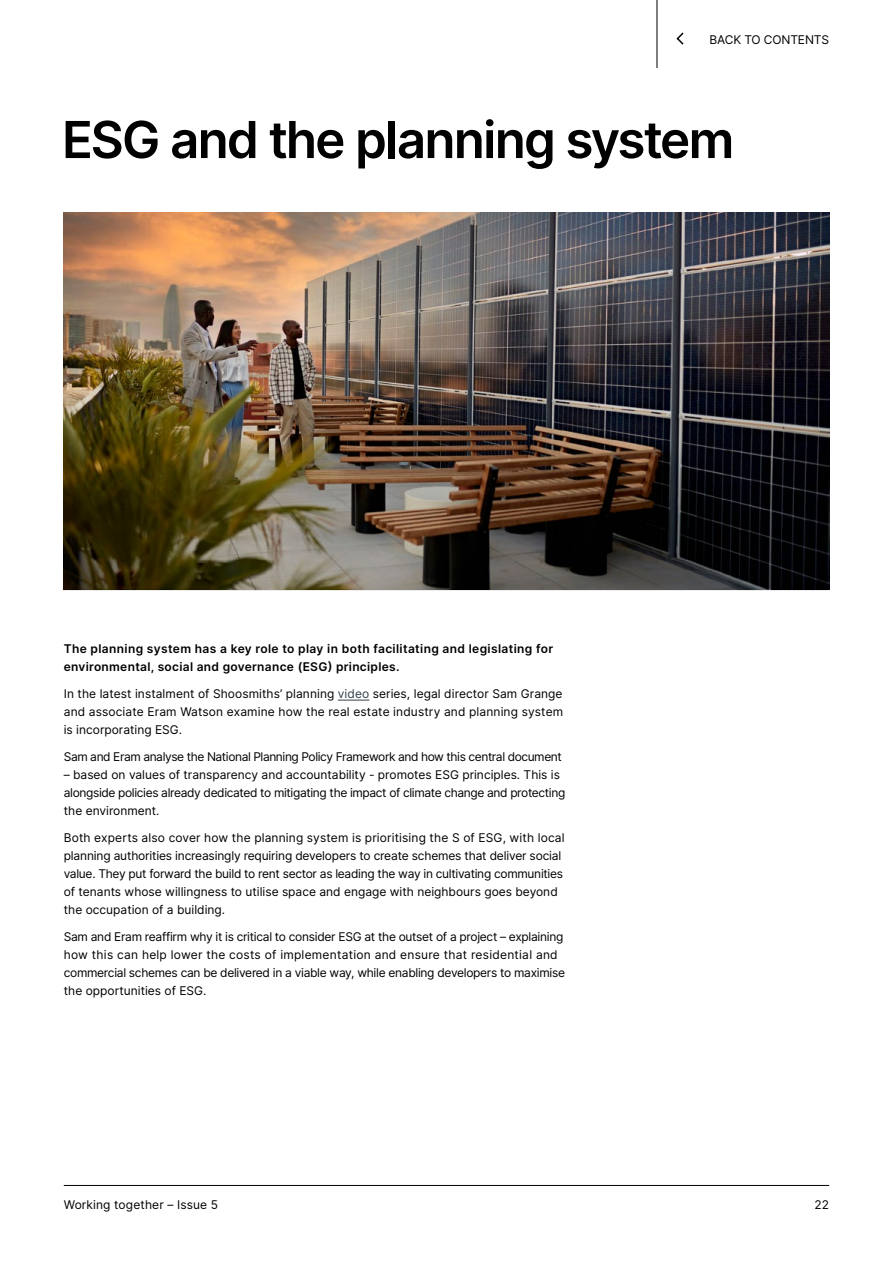
<style>
.page{position:relative;width:893px;height:1263px;background:#fff}
.page>*{position:absolute;margin:0;border:0;box-sizing:border-box;transform-origin:0 0}
.t1{font:600 51px "Inter";letter-spacing:-.035em;color:#000}
.t2{font:12px/18px "Inter";letter-spacing:-.015em;color:#000}
.t3{font:600 12px/18px "Inter";letter-spacing:.025em;color:#000}
.t4{font:12px "Inter";letter-spacing:-.035em;color:#000}
.t5{font:12px "Inter";letter-spacing:.01em;color:#000}
.s1{color:#323f49}
</style>
<div class="page">
<hr style="left:64px;top:1185px;width:765px;height:1px;background:#000">
<svg style="left:676px;top:32px;width:8px;height:13px"></svg>
<hr style="left:657px;top:0;width:1px;height:68px;background:#000">
<hr style="left:338px;top:700px;width:31px;height:1px;background:#323f49">
<img style="left:64px;top:212px;width:765px;height:378px">
<p class="t2" style="left:709px;top:30px;width:121px">BACK TO CONTENTS</p>
<h1 class="t1" style="left:62px;top:102px;width:674px">ESG and the planning system</h1>
<p class="t3" style="left:64px;top:639px;width:491px">The planning system has a key role to play in both facilitating and legislating for environmental, social and governance (ESG) principles.</p>
<p class="t2" style="left:64px;top:684px;width:501px;text-align:justify">In the latest instalment of Shoosmiths’ planning <span class="s1">video</span> series, legal director Sam Grange and associate Eram Watson examine how the real estate industry and planning system is incorporating ESG.</p>
<p class="t4" style="left:64px;top:748px;width:500px">Sam and Eram analyse the National Planning Policy Framework and how this central document</p>
<p class="t2" style="left:64px;top:765px;width:503px">– based on values of transparency and accountability - promotes ESG principles. This is alongside policies already dedicated to mitigating the impact of climate change and protecting the environment.</p>
<p class="t2" style="left:64px;top:828px;width:502px">Both experts also cover how the planning system is prioritising the S of ESG, with local planning authorities increasingly requiring developers to create schemes that deliver social value. They put forward the build to rent sector as leading the way in cultivating communities of tenants whose willingness to utilise space and engage with neighbours goes beyond the occupation of a building.</p>
<p class="t2" style="left:64px;top:927px;width:503px">Sam and Eram reaffirm why it is critical to consider ESG at the outset of a project – explaining how this can help lower the costs of implementation and ensure that residential and commercial schemes can be delivered in a viable way, while enabling developers to maximise the opportunities of ESG.</p>
<p class="t5" style="left:64px;top:1195px;width:156px">Working together – Issue 5</p>
<p class="t2" style="left:814px;top:1195px;width:16px">22</p>
</div>
